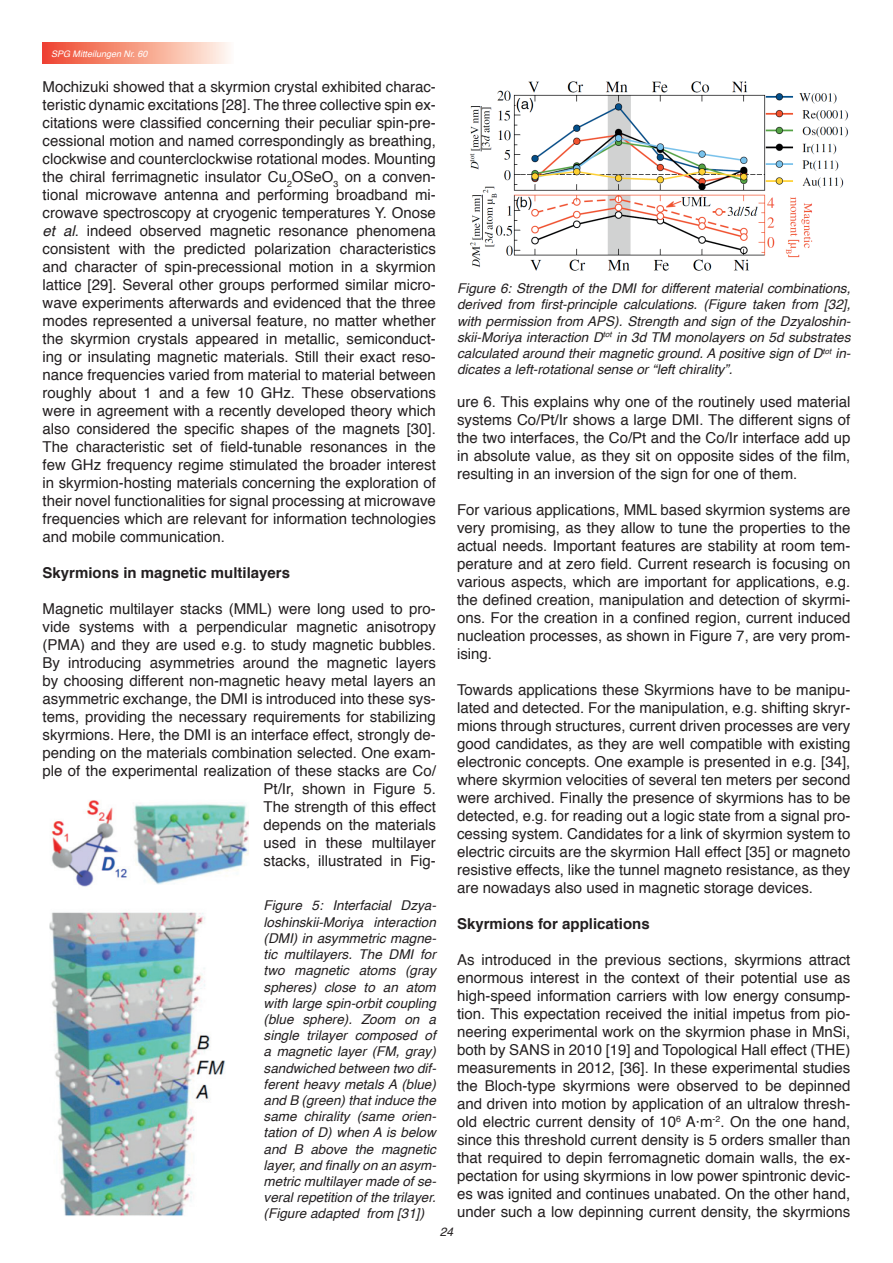
<style>
.page{position:relative;width:893px;height:1263px;background:#fff}
.page>*{position:absolute;margin:0;border:0;box-sizing:border-box;transform-origin:0 0}
.Normaltext_10_Pt{font:15px/18px "Helvetica";color:#231f20;text-align:justify}
.Fett_10_Pt{font:700 15px "Helvetica";color:#231f20}
.Kursiv_9_Pt{font:italic 13.5px/16.2px "Helvetica";color:#231f20;text-align:justify}
.t1{font:italic 12px "Helvetica";color:#231f20}
.t2{font:italic 9px "Helvetica";color:#fff}
.s1{font-style:italic}
</style>
<div class="page">
<div style="left:43px;top:43px;width:191px;height:21px;background:linear-gradient(to right,#ef452a,#fffaec)"></div>
<img style="left:49px;top:800px;width:200px;height:416px">
<img style="left:470px;top:81px;width:379px;height:190px">
<p class="t2" style="left:51px;top:46px;width:98px">SPG Mitteilungen Nr. 60</p>
<p class="Normaltext_10_Pt" style="left:43px;top:78px;width:395px">Mochizuki showed that a skyrmion crystal exhibited charac&shy;teristic dynamic excitations [28]. The three collective spin ex&shy;citations were classified concerning their peculiar spin-pre&shy;cessional motion and named correspondingly as breathing, clockwise and counterclockwise rotational modes. Mounting the chiral ferrimagnetic insulator Cu<sub>2</sub>OSeO<sub>3</sub> on a conven&shy;tional microwave antenna and performing broadband mi&shy;crowave spectroscopy at cryogenic temperatures Y. Onose <span class="s1">et al</span>. indeed observed magnetic resonance phenomena consistent with the predicted polarization characteristics and character of spin-precessional motion in a skyrmion lattice [29]. Several other groups performed similar micro&shy;wave experiments afterwards and evidenced that the three modes represented a universal feature, no matter whether the skyrmion crystals appeared in metallic, semiconduct&shy;ing or insulating magnetic materials. Still their exact reso&shy;nance frequencies varied from material to material between roughly about 1 and a few 10 GHz. These observations were in agreement with a recently developed theory which also considered the specific shapes of the magnets [30].<br>The characteristic set of field-tunable resonances in the few GHz frequency regime stimulated the broader interest in skyrmion-hosting materials concerning the exploration of their novel functionalities for signal processing at microwave frequencies which are relevant for information technologies and mobile communication.</p>
<p class="Fett_10_Pt" style="left:43px;top:561px;width:249px">Skyrmions in magnetic multilayers</p>
<p class="Normaltext_10_Pt" style="left:43px;top:600px;width:395px;text-align:right">Magnetic multilayer stacks (MML) were long used to pro&shy;vide systems with a perpendicular magnetic anisotropy (PMA) and they are used e.g. to study magnetic bubbles.<br>By introducing asymmetries around the magnetic layers by choosing different non-magnetic heavy metal layers an asymmetric exchange, the DMI is introduced into these sys&shy;tems, providing the necessary requirements for stabilizing skyrmions. Here, the DMI is an interface effect, strongly de&shy;pending on the materials combination selected. One exam&shy;ple of the experimental realization of these stacks are Co/ Pt/Ir, shown in Figure 5.<br>The strength of this effect<br>depends on the materials<br>used in these multilayer<br>stacks, illustrated in Fig-</p>
<p class="Kursiv_9_Pt" style="left:264px;top:898px;width:174px">Figure 5: Interfacial Dzya&shy;loshinskii-Moriya interaction (DMI) in asymmetric magne&shy;tic multilayers. The DMI for two magnetic atoms (gray spheres) close to an atom with large spin-orbit coupling (blue sphere). Zoom on a single trilayer composed of a magnetic layer (FM, gray) sandwiched between two dif&shy;ferent heavy metals A (blue) and B (green) that induce the same chirality (same orien&shy;tation of D) when A is below and B above the magnetic layer, and finally on an asym&shy;metric multilayer made of se&shy;veral repetition of the trilayer. (Figure adapted from [31])</p>
<p class="Kursiv_9_Pt" style="left:457px;top:281px;width:395px">Figure 6: Strength of the DMI for different material combinations, derived from first-principle calculations. (Figure taken from [32], with permission from APS). Strength and sign of the Dzyaloshin&shy;skii-Moriya interaction D<sup>tot</sup> in 3d TM monolayers on 5d substrates calculated around their magnetic ground. A positive sign of D<sup>tot</sup> in&shy;dicates a left-rotational sense or “left chirality”.</p>
<p class="Normaltext_10_Pt" style="left:457px;top:393px;width:395px">ure 6. This explains why one of the routinely used material systems Co/Pt/Ir shows a large DMI. The different signs of the two interfaces, the Co/Pt and the Co/Ir interface add up in absolute value, as they sit on opposite sides of the film, resulting in an inversion of the sign for one of them.</p>
<p class="Normaltext_10_Pt" style="left:457px;top:501px;width:395px">For various applications, MML based skyrmion systems are very promising, as they allow to tune the properties to the actual needs. Important features are stability at room tem&shy;perature and at zero field. Current research is focusing on various aspects, which are important for applications, e.g. the defined creation, manipulation and detection of skyrmi&shy;ons. For the creation in a confined region, current induced nucleation processes, as shown in Figure 7, are very prom&shy;ising.</p>
<p class="Normaltext_10_Pt" style="left:457px;top:681px;width:395px">Towards applications these Skyrmions have to be manipu&shy;lated and detected. For the manipulation, e.g. shifting skryr&shy;mions through structures, current driven processes are very good candidates, as they are well compatible with existing electronic concepts. One example is presented in e.g. [34], where skyrmion velocities of several ten meters per second were archived. Finally the presence of skyrmions has to be detected, e.g. for reading out a logic state from a signal pro&shy;cessing system. Candidates for a link of skyrmion system to electric circuits are the skyrmion Hall effect [35] or magneto resistive effects, like the tunnel magneto resistance, as they are nowadays also used in magnetic storage devices.</p>
<p class="Fett_10_Pt" style="left:457px;top:911px;width:194px">Skyrmions for applications</p>
<p class="Normaltext_10_Pt" style="left:457px;top:951px;width:395px">As introduced in the previous sections, skyrmions attract enormous interest in the context of their potential use as high-speed information carriers with low energy consump&shy;tion. This expectation received the initial impetus from pio&shy;neering experimental work on the skyrmion phase in MnSi, both by SANS in 2010 [19] and Topological Hall effect (THE) measurements in 2012, [36]. In these experimental studies the Bloch-type skyrmions were observed to be depinned and driven into motion by application of an ultralow thresh&shy;old electric current density of 10<sup>6</sup> A·m<sup>-2</sup>. On the one hand, since this threshold current density is 5 orders smaller than that required to depin ferromagnetic domain walls, the ex&shy;pectation for using skyrmions in low power spintronic devic&shy;es was ignited and continues unabated. On the other hand, under such a low depinning current density, the skyrmions</p>
<p class="t1" style="left:440px;top:1222px;width:15px">24</p>
</div>
